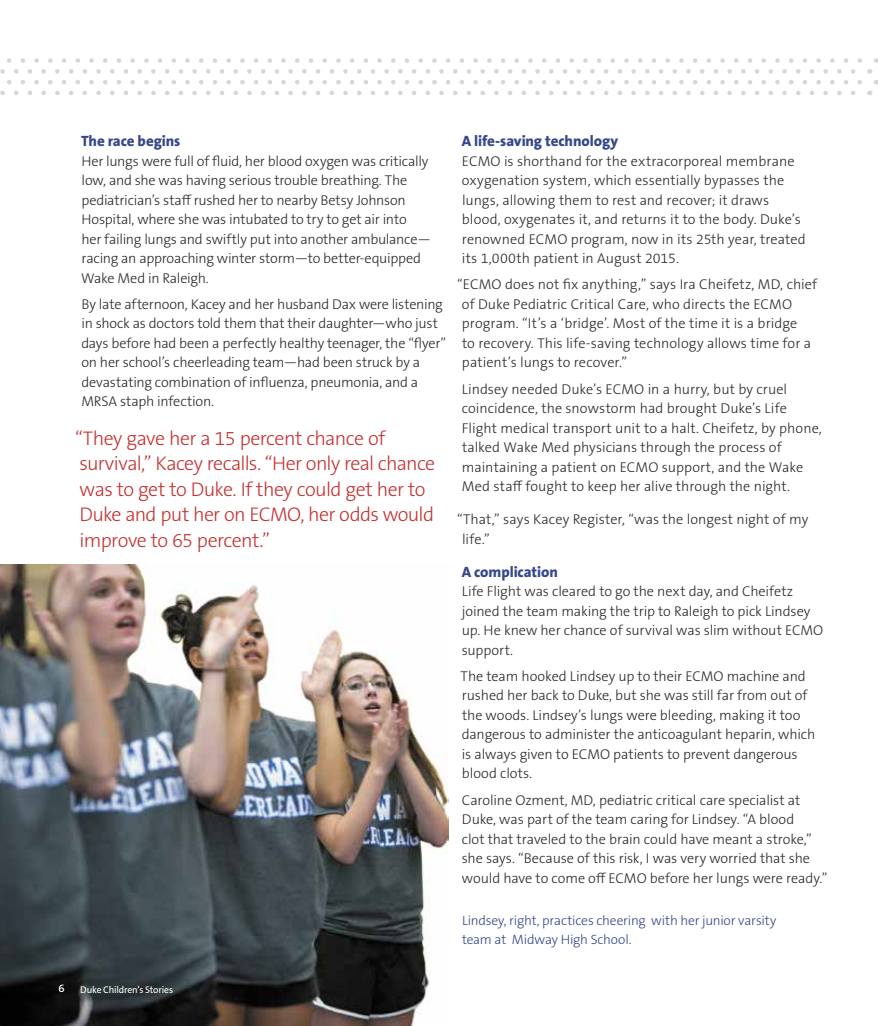
<style>
.page{position:relative;width:878px;height:1026px;background:#fff}
.page>*{position:absolute;margin:0;border:0;box-sizing:border-box;transform-origin:0 0}
.t1{font:300 19.8px/25.5px "The Sans B W3";letter-spacing:-.03em;color:#c43434}
.t2{font:800 15px "The Sans B W8";letter-spacing:-.005em;color:#36478b}
.t3{font:300 14.25px/19.5px "The Sans B W3";letter-spacing:-.005em;color:#292929}
.t4{font:300 13.5px/19.5px "The Sans B W3";letter-spacing:-.015em;color:#36478b}
.t5{font:600 11.25px "The Sans B W6";color:#fff}
.t6{font:9.75px "The Sans B W5 Plain";letter-spacing:-.015em;color:#fff}
</style>
<div class="page">
<svg style="left:7px;top:58px;width:855px;height:5px"></svg>
<svg style="left:0;top:69px;width:856px;height:5px"></svg>
<svg style="left:7px;top:80px;width:855px;height:4px"></svg>
<svg style="left:0;top:91px;width:856px;height:4px"></svg>
<img style="left:0;top:565px;width:448px;height:461px">
<p class="t2" style="left:81px;top:131px;width:101px">The race begins</p>
<p class="t3" style="left:81px;top:151px;width:351px">Her lungs were full of fluid, her blood oxygen was critically low, and she was having serious trouble breathing. The pediatrician’s staff rushed her to nearby Betsy Johnson Hospital, where she was intubated to try to get air into<br>her failing lungs and swiftly put into another ambulance— racing an approaching winter storm—to better-equipped Wake Med in Raleigh.</p>
<p class="t3" style="left:81px;top:294px;width:366px">By late afternoon, Kacey and her husband Dax were listening in shock as doctors told them that their daughter—who just days before had been a perfectly healthy teenager, the “flyer” on her school’s cheerleading team—had been struck by a devastating combination of influenza, pneumonia, and a MRSA staph infection.</p>
<h1 class="t1" style="left:75px;top:426px;width:361px">“They gave her a 15 percent chance of survival,” Kacey recalls. “Her only real chance was to get to Duke. If they could get her to Duke and put her on ECMO, her odds would improve to 65 percent.”</h1>
<p class="t2" style="left:461px;top:131px;width:158px">A life-saving technology</p>
<p class="t3" style="left:462px;top:151px;width:345px">ECMO is shorthand for the extracorporeal membrane oxygenation system, which essentially bypasses the lungs, allowing them to rest and recover; it draws blood, oxygenates it, and returns it to the body. Duke’s renowned ECMO program, now in its 25th year, treated its 1,000th patient in August 2015.</p>
<p class="t3" style="left:462px;top:275px;width:357px;text-indent:-5px">“ECMO does not fix anything,” says Ira Cheifetz, MD, chief of Duke Pediatric Critical Care, who directs the ECMO program. “It’s a ‘bridge’. Most of the time it is a bridge<br>to recovery. This life-saving technology allows time for a patient’s lungs to recover.”</p>
<p class="t3" style="left:462px;top:379px;width:361px">Lindsey needed Duke’s ECMO in a hurry, but by cruel coincidence, the snowstorm had brought Duke’s Life Flight medical transport unit to a halt. Cheifetz, by phone, talked Wake Med physicians through the process of maintaining a patient on ECMO support, and the Wake Med staff fought to keep her alive through the night.</p>
<p class="t3" style="left:462px;top:510px;width:348px;text-indent:-5px">“That,” says Kacey Register, “was the longest night of my life.”</p>
<p class="t2" style="left:461px;top:562px;width:98px">A complication</p>
<p class="t3" style="left:461px;top:582px;width:363px">Life Flight was cleared to go the next day, and Cheifetz joined the team making the trip to Raleigh to pick Lindsey up. He knew her chance of survival was slim without ECMO support.</p>
<p class="t3" style="left:460px;top:666px;width:356px">The team hooked Lindsey up to their ECMO machine and rushed her back to Duke, but she was still far from out of the woods. Lindsey’s lungs were bleeding, making it too dangerous to administer the anticoagulant heparin, which is always given to ECMO patients to prevent dangerous blood clots.</p>
<p class="t3" style="left:461px;top:790px;width:367px">Caroline Ozment, MD, pediatric critical care specialist at Duke, was part of the team caring for Lindsey. “A blood<br>clot that traveled to the brain could have meant a stroke,” she says. “Because of this risk, I was very worried that she would have to come off ECMO before her lungs were ready.”</p>
<p class="t4" style="left:462px;top:910px;width:316px">Lindsey, right, practices cheering with her junior varsity team at Midway High School.</p>
<p class="t5" style="left:58px;top:981px;width:8px">6</p>
<p class="t6" style="left:80px;top:983px;width:94px">Duke Children’s Stories</p>
</div>
